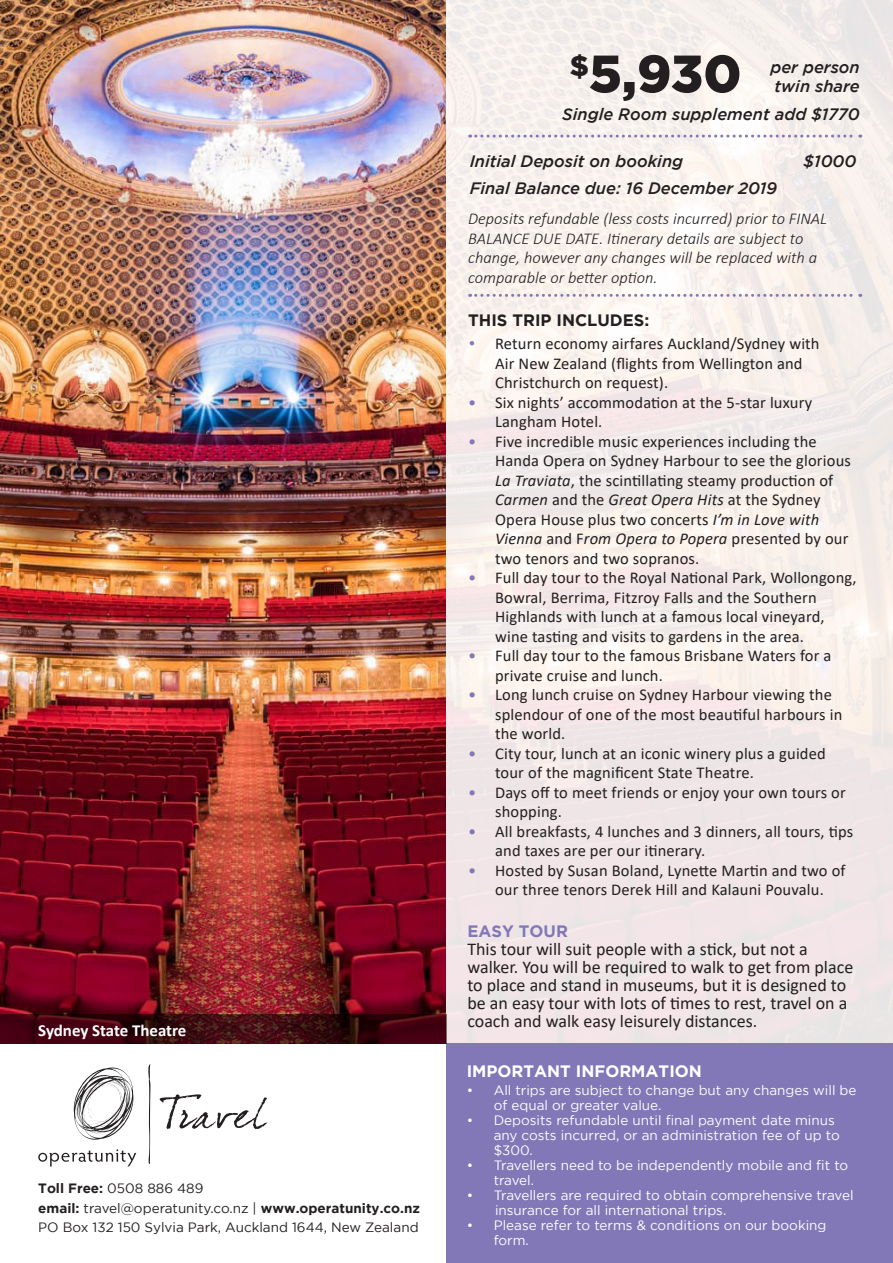
<style>
.page{position:relative;width:893px;height:1263px;background:#fff}
.page>*{position:absolute;margin:0;border:0;box-sizing:border-box;transform-origin:0 0}
.t1{font:900 52.5px "Gotham";color:#231f20}
.t2{font:18px/18px "Calibri";color:#231f20}
.t3{font:700 16.95px "Calibri";letter-spacing:-.01em;color:#fff}
.t4{font:16.5px/19.5px "Calibri";letter-spacing:.01em;color:#231f20}
.t5{font:italic 300 16.5px/19.8px "Calibri";color:#231f20}
.t6{font:italic 500 16.5px "Gotham";color:#231f20}
.t7{font:700 16.5px "Gotham";color:#fff}
.t8{font:700 16.5px "Gotham";color:#231f20}
.t9{font:700 16.5px "Gotham";color:#8278b8}
.t10{font:13.5px/15px "Gotham";color:#fff}
.t11{font:13.5px "Gotham";color:#231f20}
.t12{font:700 13.5px "Gotham";color:#231f20}
.s1{font-weight:700}
.s2{font-weight:400}
.s3{font-family:"Gotham";color:#8278b8}
.s4{color:#8277b7}
.s5{font-style:italic}
</style>
<div class="page">
<img style="left:0;top:0;width:446px;height:1015px">
<div style="left:446px;top:0;width:447px;height:1263px;background:linear-gradient(to right,#f6edeb,#f3ebe9)"></div>
<svg style="left:470px;top:135px;width:391px;height:3px"></svg>
<svg style="left:470px;top:294px;width:391px;height:3px"></svg>
<div style="left:446px;top:1044px;width:447px;height:219px;background:#8277b7"></div>
<svg style="left:160px;top:1094px;width:107px;height:35px"></svg>
<svg style="left:74px;top:1067px;width:59px;height:73px"></svg>
<svg style="left:148px;top:1064px;width:3px;height:100px"></svg>
<svg style="left:38px;top:1149px;width:98px;height:17px"></svg>
<svg style="left:0;top:1015px;width:446px;height:29px;background:#3c080f"></svg>
<p class="t3" style="left:38px;top:1018px;width:150px">Sydney State Theatre</p>
<p class="t11" style="left:38px;top:1181px;width:167px"><span class="s1">Toll Free:</span> 0508 886 489</p>
<p class="t12" style="left:38px;top:1200px;width:383px">email: <span class="s2">travel@operatunity.co.nz |</span> www.operatunity.co.nz</p>
<p class="t11" style="left:38px;top:1220px;width:382px">PO Box 132 150 Sylvia Park, Auckland 1644, New Zealand</p>
<p class="t1" style="left:570px;top:43px;width:173px"><sup>$</sup>5,930</p>
<p class="t6" style="left:770px;top:58px;width:91px">per person</p>
<p class="t6" style="left:774px;top:77px;width:87px">twin share</p>
<p class="t6" style="left:562px;top:105px;width:299px">Single Room supplement add $1770</p>
<p class="t6" style="left:470px;top:152px;width:215px">Initial Deposit on booking</p>
<p class="t6" style="left:804px;top:152px;width:54px">$1000</p>
<p class="t6" style="left:470px;top:179px;width:309px">Final Balance due: 16 December 2019</p>
<p class="t5" style="left:468px;top:208px;width:360px">Deposits refundable (less costs incurred) prior to FINAL BALANCE DUE DATE. Itinerary details are subject to change, however any changes will be replaced with a comparable or better option.</p>
<p class="t8" style="left:468px;top:311px;width:183px">THIS TRIP INCLUDES:</p>
<p class="t4" style="left:495px;top:333px;width:326px;text-indent:-27px"><span class="s3">•</span> Return economy airfares Auckland/Sydney with<br>Air New Zealand (flights from Wellington and<br>Christchurch on request).</p>
<p class="t4" style="left:495px;top:392px;width:319px;text-indent:-27px"><span class="s4">•</span> Six nights’ accommodation at the 5-star luxury<br>Langham Hotel.</p>
<p class="t4" style="left:495px;top:431px;width:357px;text-indent:-27px"><span class="s4">•</span> Five incredible music experiences including the Handa Opera on Sydney Harbour to see the glorious <span class="s5">La Traviata</span>, the scintillating steamy production of <span class="s5">Carmen</span> and the <span class="s5">Great Opera Hits</span> at the Sydney Opera House plus two concerts <span class="s5">I’m in Love with Vienna</span> and F<span class="s5">rom Opera to Popera</span> presented by our two tenors and two sopranos.</p>
<p class="t4" style="left:495px;top:567px;width:363px;text-indent:-27px"><span class="s4">•</span> Full day tour to the Royal National Park, Wollongong, Bowral, Berrima, Fitzroy Falls and the Southern Highlands with lunch at a famous local vineyard, wine tasting and visits to gardens in the area.</p>
<p class="t4" style="left:495px;top:645px;width:338px;text-indent:-27px"><span class="s4">•</span> Full day tour to the famous Brisbane Waters for a private cruise and lunch.</p>
<p class="t4" style="left:495px;top:684px;width:349px;text-indent:-27px"><span class="s4">•</span> Long lunch cruise on Sydney Harbour viewing the splendour of one of the most beautiful harbours in the world.</p>
<p class="t4" style="left:495px;top:743px;width:332px;text-indent:-27px"><span class="s4">•</span> City tour, lunch at an iconic winery plus a guided tour of the magnificent State Theatre.</p>
<p class="t4" style="left:495px;top:782px;width:352px;text-indent:-27px"><span class="s4">•</span> Days off to meet friends or enjoy your own tours or shopping.</p>
<p class="t4" style="left:495px;top:821px;width:360px;text-indent:-27px"><span class="s4">•</span> All breakfasts, 4 lunches and 3 dinners, all tours, tips and taxes are per our itinerary.</p>
<p class="t4" style="left:468px;top:860px;width:379px;text-align:center"><span class="s4">•</span> Hosted by Susan Boland, Lynette Martin and two of our three tenors Derek Hill and Kalauni Pouvalu.</p>
<p class="t9" style="left:467px;top:921px;width:102px">EASY TOUR</p>
<p class="t2" style="left:467px;top:939px;width:387px">This tour will suit people with a stick, but not a walker. You will be required to walk to get from place to place and stand in museums, but it is designed to be an easy tour with lots of times to rest, travel on a coach and walk easy leisurely distances.</p>
<p class="t7" style="left:467px;top:1062px;width:237px">IMPORTANT INFORMATION</p>
<p class="t10" style="left:494px;top:1082px;width:364px;text-indent:-27px">• All trips are subject to change but any changes will be of equal or greater value.</p>
<p class="t10" style="left:494px;top:1112px;width:348px;text-indent:-27px">• Deposits refundable until final payment date minus any costs incurred, or an administration fee of up to $300.</p>
<p class="t10" style="left:494px;top:1157px;width:356px;text-indent:-27px">• Travellers need to be independently mobile and fit to travel.</p>
<p class="t10" style="left:467px;top:1187px;width:389px">• Travellers are required to obtain comprehensive travel</p>
<p class="t10" style="left:495px;top:1202px;width:233px">insurance for all international trips.</p>
<p class="t10" style="left:494px;top:1217px;width:334px;text-indent:-27px">• Please refer to terms &amp; conditions on our booking form.</p>
</div>
